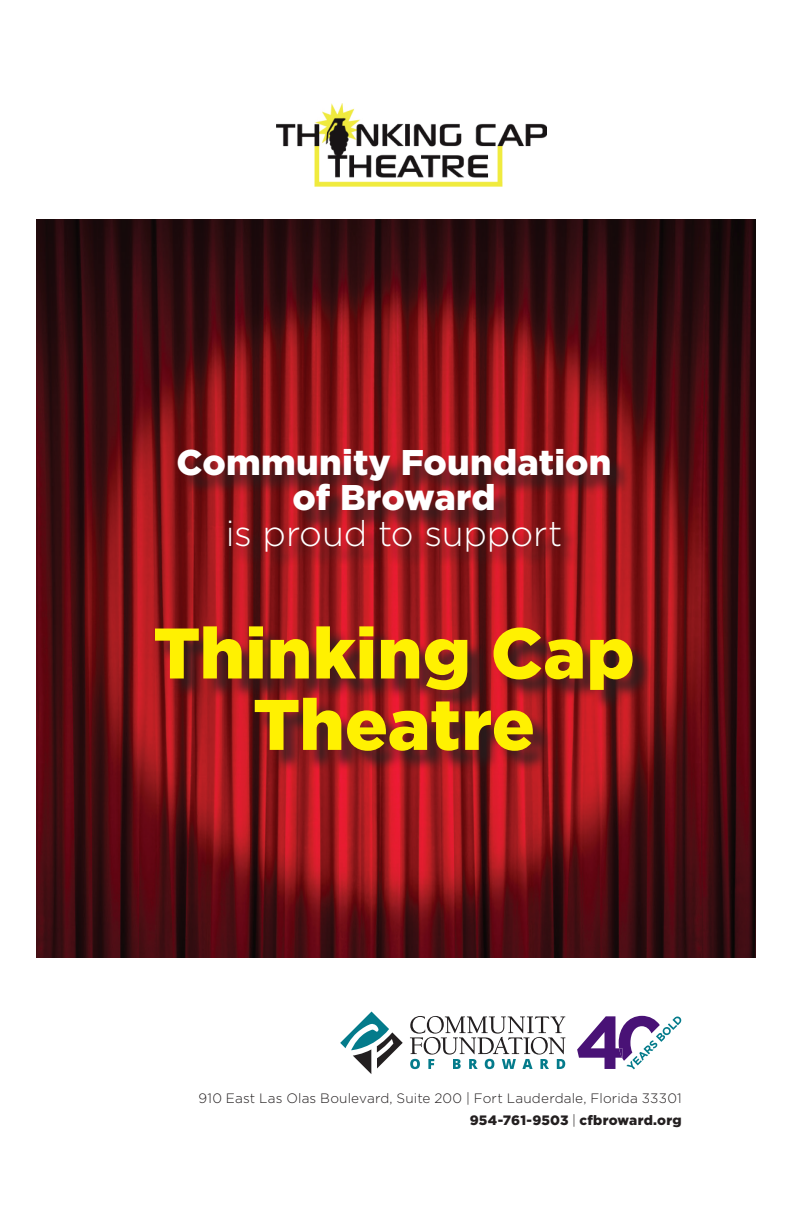
<style>
.page{position:relative;width:792px;height:1224px;background:#fff}
.page>*{position:absolute;margin:0;border:0;box-sizing:border-box;transform-origin:0 0}
.t1{font:900 71.4px/71.4px "Gotham";letter-spacing:.005em;color:#fff101;text-align:center}
.t2{font:900 35.8px/35.8px "Gotham";letter-spacing:.005em;color:#fff;text-align:center}
.t3{font:300 13.6px/22px "Gotham";letter-spacing:.015em;color:#231f20;text-align:right}
.s1{font-weight:300}
.s2{font-weight:900}
</style>
<div class="page">
<img style="left:36px;top:220px;width:720px;height:737px">
<div style="left:157px;top:450px;width:497px;height:322px;background:#231f20;opacity:.75"></div>
<svg style="left:340px;top:1012px;width:63px;height:62px"></svg>
<svg style="left:410px;top:1016px;width:155px;height:53px"></svg>
<svg style="left:577px;top:1016px;width:105px;height:53px"></svg>
<img style="left:276px;top:103px;width:270px;height:84px">
<p class="t2" style="left:177px;top:444px;width:437px">Community Foundation of Broward<br><span class="s1">is proud to support</span></p>
<p class="t1" style="left:153px;top:617px;width:483px">Thinking Cap<br>Theatre</p>
<p class="t3" style="left:199px;top:1087px;width:485px">910 East Las Olas Boulevard, Suite 200 | Fort Lauderdale, Florida 33301<br><span class="s2">954-761-9503</span> | <span class="s2">cfbroward.org</span></p>
</div>
